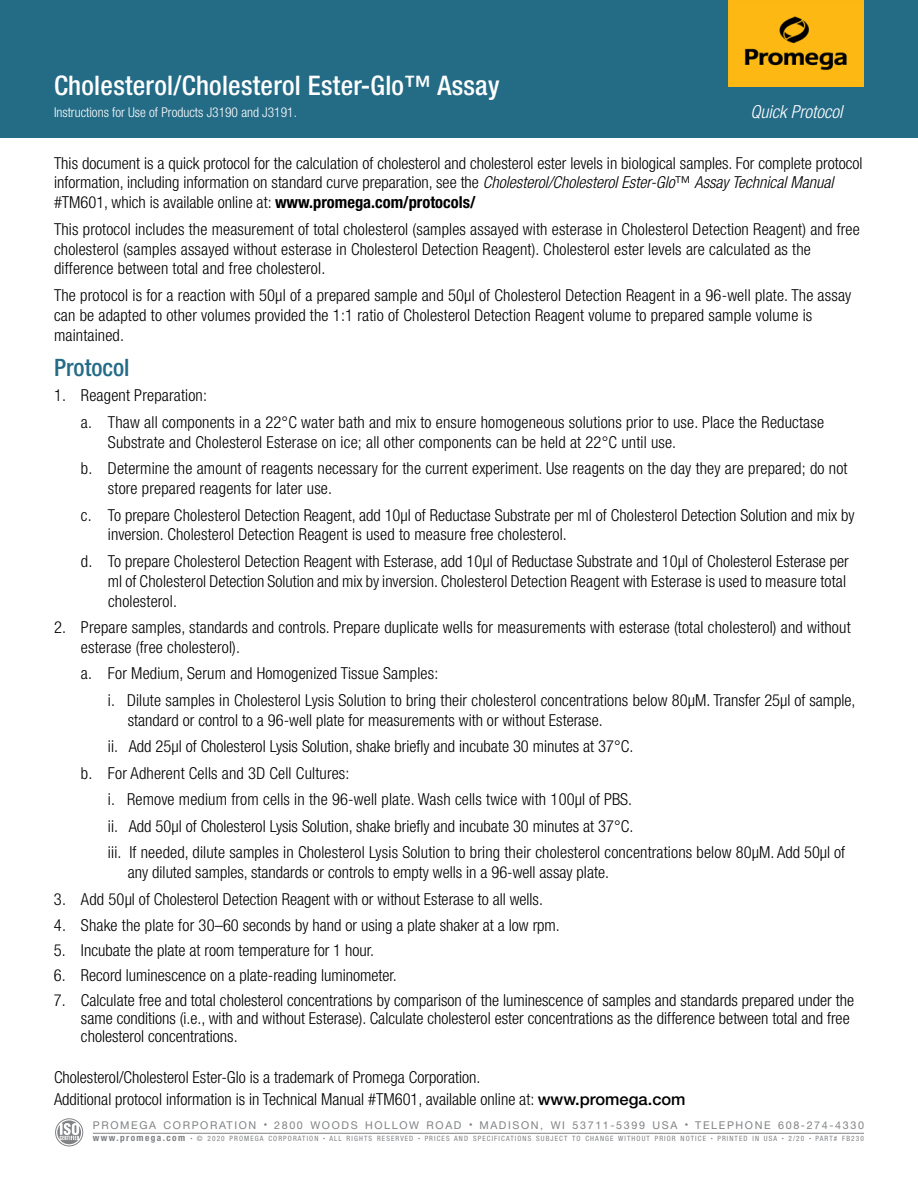
<style>
.page{position:relative;width:918px;height:1188px;background:#fff}
.page>*{position:absolute;margin:0;border:0;box-sizing:border-box;transform-origin:0 0}
.t1{font:500 condensed 27px "Helvetica Neue";letter-spacing:.01em;color:#fff}
.t2{font:500 condensed 24px "Helvetica Neue";color:#246b86}
.t3{font:italic 300 condensed 18px "Helvetica Neue";color:#fff}
.t4{font:300 condensed 16.5px/19.8px "Helvetica Neue";letter-spacing:.01em;color:#000}
.t5{font:300 condensed 16.5px "Helvetica Neue LT Std";color:#000}
.t6{font:300 condensed 13.5px "Helvetica Neue";color:#fff}
.t7{font:10.8px "Helvetica Neue";letter-spacing:.15em;color:#808285}
.t8{font:700 condensed 9.3px "Helvetica Neue";letter-spacing:.15em;color:#808285}
.t9{font:condensed 7.35px "Helvetica Neue";letter-spacing:.15em;color:#808285}
.s1{font-style:italic}
.s2{font-weight:700}
.s3{font-weight:500;font-stretch:normal}
.s4{font-size:4.2px}
</style>
<div class="page">
<div style="left:0;top:0;width:918px;height:138px;background:#246b86"></div>
<img style="left:729px;top:0;width:135px;height:86px">
<hr style="left:93px;top:1133px;width:771px;height:1px;background:#808285">
<div style="left:55px;top:1118px;width:28px;height:28px;border:1px solid #808285;border-radius:50%"></div>
<svg style="left:57px;top:1120px;width:24px;height:24px"></svg>
<h1 class="t1" style="left:54px;top:70px;width:447px">Cholesterol/Cholesterol Ester-Glo™ Assay</h1>
<p class="t6" style="left:54px;top:104px;width:244px">Instructions for Use of Products J3190 and J3191.</p>
<p class="t3" style="left:751px;top:101px;width:93px">Quick Protocol</p>
<p class="t4" style="left:54px;top:153px;width:810px">This document is a quick protocol for the calculation of cholesterol and cholesterol ester levels in biological samples. For complete protocol information, including information on standard curve preparation, see the <span class="s1">Cholesterol/Cholesterol Ester-Glo</span>™ <span class="s1">Assay Technical Manual </span>#TM601, which is available online at: <span class="s2">www.promega.com/protocols/</span></p>
<p class="t4" style="left:54px;top:219px;width:807px">This protocol includes the measurement of total cholesterol (samples assayed with esterase in Cholesterol Detection Reagent) and free cholesterol (samples assayed without esterase in Cholesterol Detection Reagent). Cholesterol ester levels are calculated as the difference between total and free cholesterol.</p>
<p class="t4" style="left:54px;top:285px;width:799px">The protocol is for a reaction with 50µl of a prepared sample and 50µl of Cholesterol Detection Reagent in a 96-well plate. The assay can be adapted to other volumes provided the 1:1 ratio of Cholesterol Detection Reagent volume to prepared sample volume is maintained.</p>
<h2 class="t2" style="left:54px;top:353px;width:77px">Protocol</h2>
<p class="t4" style="left:81px;top:382px;width:745px;line-height:26.5px;text-indent:-27px">1. Reagent Preparation:<br>a. Thaw all components in a 22°C water bath and mix to ensure homogeneous solutions prior to use. Place the Reductase</p>
<p class="t4" style="left:81px;top:428px;width:768px;line-height:26.5px;text-indent:27px">Substrate and Cholesterol Esterase on ice; all other components can be held at 22°C until use.<br>b. Determine the amount of reagents necessary for the current experiment. Use reagents on the day they are prepared; do not</p>
<p class="t4" style="left:81px;top:475px;width:775px;line-height:26.5px;text-indent:27px">store prepared reagents for later use.<br>c. To prepare Cholesterol Detection Reagent, add 10µl of Reductase Substrate per ml of Cholesterol Detection Solution and mix by</p>
<p class="t4" style="left:81px;top:521px;width:769px;line-height:26.5px;text-indent:27px">inversion. Cholesterol Detection Reagent is used to measure free cholesterol.<br>d. To prepare Cholesterol Detection Reagent with Esterase, add 10µl of Reductase Substrate and 10µl of Cholesterol Esterase per</p>
<p class="t4" style="left:108px;top:571px;width:740px">ml of Cholesterol Detection Solution and mix by inversion. Cholesterol Detection Reagent with Esterase is used to measure total cholesterol.</p>
<p class="t4" style="left:81px;top:617px;width:771px;text-indent:-27px">2. Prepare samples, standards and controls. Prepare duplicate wells for measurements with esterase (total cholesterol) and without esterase (free cholesterol).</p>
<p class="t4" style="left:108px;top:660px;width:749px;line-height:26.5px;text-indent:-27px">a. For Medium, Serum and Homogenized Tissue Samples:<br>i. Dilute samples in Cholesterol Lysis Solution to bring their cholesterol concentrations below 80µM. Transfer 25µl of sample,</p>
<p class="t4" style="left:128px;top:710px;width:476px">standard or control to a 96-well plate for measurements with or without Esterase.</p>
<p class="t4" style="left:108px;top:736px;width:527px">ii. Add 25µl of Cholesterol Lysis Solution, shake briefly and incubate 30 minutes at 37°C.</p>
<p class="t4" style="left:81px;top:763px;width:270px">b. For Adherent Cells and 3D Cell Cultures:</p>
<p class="t4" style="left:108px;top:790px;width:526px">i. Remove medium from cells in the 96-well plate. Wash cells twice with 100µl of PBS.</p>
<p class="t4" style="left:108px;top:816px;width:527px">ii. Add 50µl of Cholesterol Lysis Solution, shake briefly and incubate 30 minutes at 37°C.</p>
<p class="t4" style="left:108px;top:843px;width:739px">iii. If needed, dilute samples in Cholesterol Lysis Solution to bring their cholesterol concentrations below 80µM. Add 50µl of</p>
<p class="t4" style="left:128px;top:862px;width:483px">any diluted samples, standards or controls to empty wells in a 96-well assay plate.</p>
<p class="t4" style="left:54px;top:889px;width:491px">3. Add 50µl of Cholesterol Detection Reagent with or without Esterase to all wells.</p>
<p class="t4" style="left:54px;top:916px;width:507px">4. Shake the plate for 30–60 seconds by hand or using a plate shaker at a low rpm.</p>
<p class="t4" style="left:54px;top:940px;width:322px">5. Incubate the plate at room temperature for 1 hour.</p>
<p class="t4" style="left:54px;top:965px;width:344px">6. Record luminescence on a plate-reading luminometer.</p>
<p class="t4" style="left:81px;top:991px;width:775px;line-height:18px;text-indent:-27px">7. Calculate free and total cholesterol concentrations by comparison of the luminescence of samples and standards prepared under the same conditions (i.e., with and without Esterase). Calculate cholesterol ester concentrations as the difference between total and free cholesterol concentrations.</p>
<p class="t5" style="left:54px;top:1068px;width:428px">Cholesterol/Cholesterol Ester-Glo is a trademark of Promega Corporation.</p>
<p class="t4" style="left:54px;top:1089px;width:633px">Additional protocol information is in Technical Manual #TM601, available online at: <span class="s3">www.promega.com</span></p>
<p class="t7" style="left:93px;top:1119px;width:773px">PROMEGA CORPORATION <sup>•</sup> 2800 WOODS HOLLOW ROAD <sup>•</sup> MADISON, WI 53711-5399 USA <sup>•</sup> TELEPHONE 608-274-4330</p>
<p class="t8" style="left:93px;top:1133px;width:94px">www.promega.com</p>
<p class="t9" style="left:190px;top:1135px;width:675px"><span class="s4">•</span> © 2020 PROMEGA CORPORATION <span class="s4">•</span> ALL RIGHTS RESERVED <span class="s4">•</span> PRICES AND SPECIFICATIONS SUBJECT TO CHANGE WITHOUT PRIOR NOTICE <span class="s4">•</span> PRINTED IN USA <span class="s4">•</span> 2/20 <span class="s4">•</span> PART# FB230</p>
</div>
